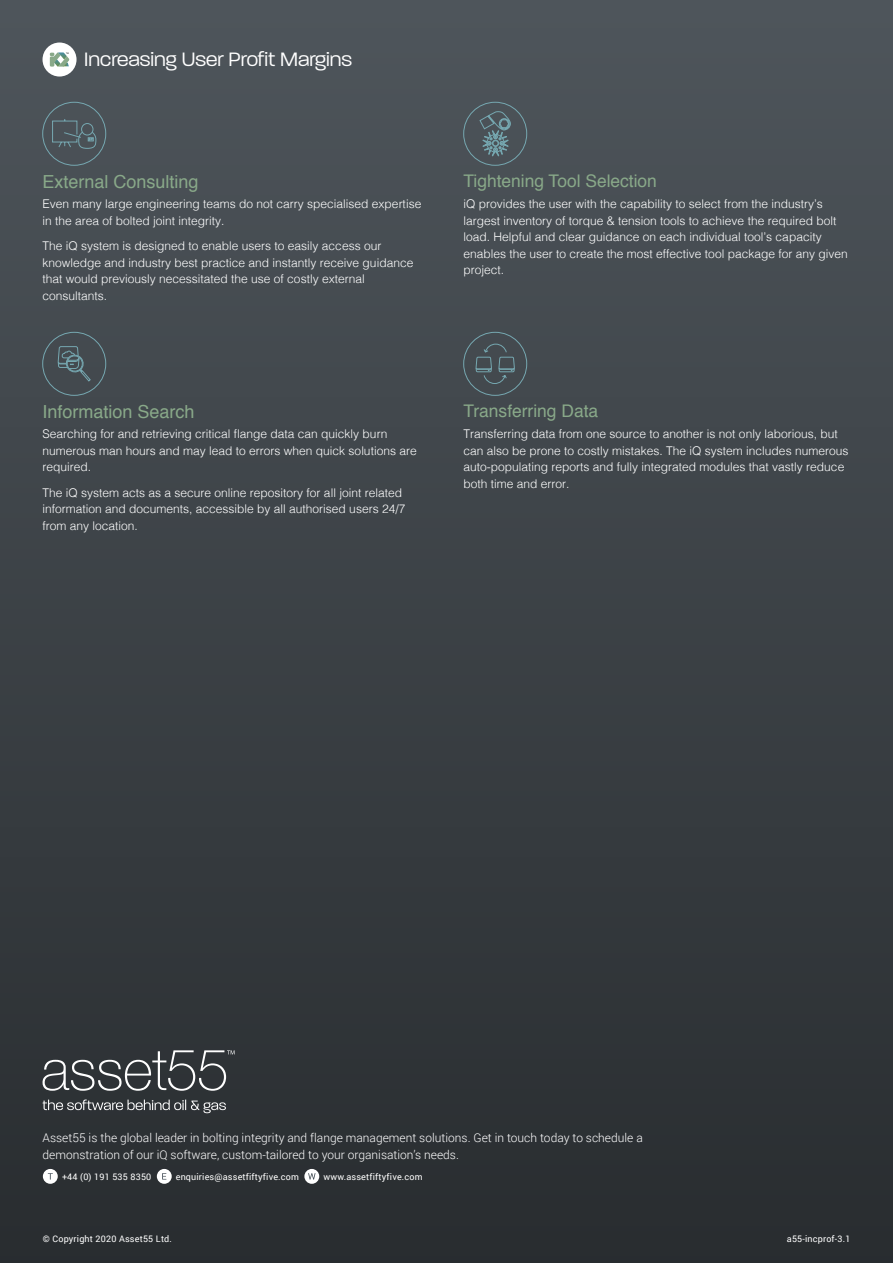
<style>
.page{position:relative;width:893px;height:1263px;background:#fff}
.page>*{position:absolute;margin:0;border:0;box-sizing:border-box;transform-origin:0 0}
.t1{font:300 21px "Paralucent";color:#fff}
.t2{font:18px "Helvetica";color:#89a989}
.t3{font:17.4px "Helvetica";color:#89a989}
.t4{font:300 12px/16.5px "Helvetica";color:#fff}
.t5{font:300 12px/16.5px "Roboto";color:#fff}
.t6{font:9px "Roboto";letter-spacing:.02em;color:#fff}
</style>
<div class="page">
<div style="left:0;top:0;width:893px;height:1263px;background:linear-gradient(to bottom,#4e565b,#282c2f)"></div>
<div style="left:43px;top:102px;width:63px;height:63px;border:1px solid #76a8b1;border-radius:50%"></div>
<div style="left:463px;top:102px;width:64px;height:63px;border:1px solid #76a8b1;border-radius:50%"></div>
<div style="left:43px;top:332px;width:63px;height:63px;border:1px solid #76a8b1;border-radius:50%"></div>
<div style="left:463px;top:332px;width:64px;height:63px;border:1px solid #76a8b1;border-radius:50%"></div>
<svg style="left:479px;top:111px;width:32px;height:45px"></svg>
<svg style="left:476px;top:344px;width:39px;height:40px;background:#4a575c"></svg>
<svg style="left:58px;top:346px;width:33px;height:35px"></svg>
<svg style="left:43px;top:1050px;width:192px;height:41px;background:#525558"></svg>
<svg style="left:43px;top:1099px;width:183px;height:14px;background:#575b5d"></svg>
<svg style="left:52px;top:119px;width:44px;height:30px"></svg>
<div style="left:43px;top:43px;width:34px;height:34px;background:#fff;border-radius:50%"></div>
<svg style="left:50px;top:52px;width:20px;height:15px"></svg>
<div style="left:43px;top:1169px;width:15px;height:15px;background:#fff;border-radius:50%"></div>
<svg style="left:48px;top:1173px;width:5px;height:6px"></svg>
<div style="left:157px;top:1169px;width:15px;height:15px;background:#fff;border-radius:50%"></div>
<svg style="left:162px;top:1173px;width:4px;height:6px"></svg>
<div style="left:304px;top:1169px;width:15px;height:15px;background:#fff;border-radius:50%"></div>
<svg style="left:308px;top:1173px;width:8px;height:6px"></svg>
<p class="t1" style="left:84px;top:47px;width:270px">Increasing User Profit Margins</p>
<p class="t2" style="left:43px;top:168px;width:158px">External Consulting</p>
<p class="t4" style="left:43px;top:195px;width:380px">Even many large engineering teams do not carry specialised expertise in the area of bolted joint integrity.</p>
<p class="t4" style="left:43px;top:237px;width:372px">The iQ system is designed to enable users to easily access our knowledge and industry best practice and instantly receive guidance that would previously necessitated the use of costly external consultants.</p>
<p class="t2" style="left:43px;top:398px;width:154px">Information Search</p>
<p class="t4" style="left:43px;top:425px;width:376px">Searching for and retrieving critical flange data can quickly burn numerous man hours and may lead to errors when quick solutions are required.</p>
<p class="t4" style="left:43px;top:483px;width:364px">The iQ system acts as a secure online repository for all joint related information and documents, accessible by all authorised users 24/7 from any location.</p>
<p class="t3" style="left:463px;top:168px;width:195px">Tightening Tool Selection</p>
<p class="t4" style="left:463px;top:195px;width:386px">iQ provides the user with the capability to select from the industry’s largest inventory of torque &amp; tension tools to achieve the required bolt load. Helpful and clear guidance on each individual tool’s capacity enables the user to create the most effective tool package for any given project.</p>
<p class="t3" style="left:463px;top:398px;width:136px">Transferring Data</p>
<p class="t4" style="left:463px;top:425px;width:386px">Transferring data from one source to another is not only laborious, but can also be prone to costly mistakes. The iQ system includes numerous auto-populating reports and fully integrated modules that vastly reduce both time and error.</p>
<p class="t5" style="left:43px;top:1129px;width:602px">Asset55 is the global leader in bolting integrity and flange management solutions. Get in touch today to schedule a demonstration of our iQ software, custom-tailored to your organisation’s needs.</p>
<p class="t6" style="left:62px;top:1170px;width:91px">+44 (0) 191 535 8350</p>
<p class="t6" style="left:176px;top:1170px;width:125px">enquiries@assetfiftyfive.com</p>
<p class="t6" style="left:323px;top:1170px;width:101px">www.assetfiftyfive.com</p>
<p class="t6" style="left:43px;top:1232px;width:131px">© Copyright 2020 Asset55 Ltd.</p>
<p class="t6" style="left:787px;top:1233px;width:65px">a55-incprof-3.1</p>
</div>
